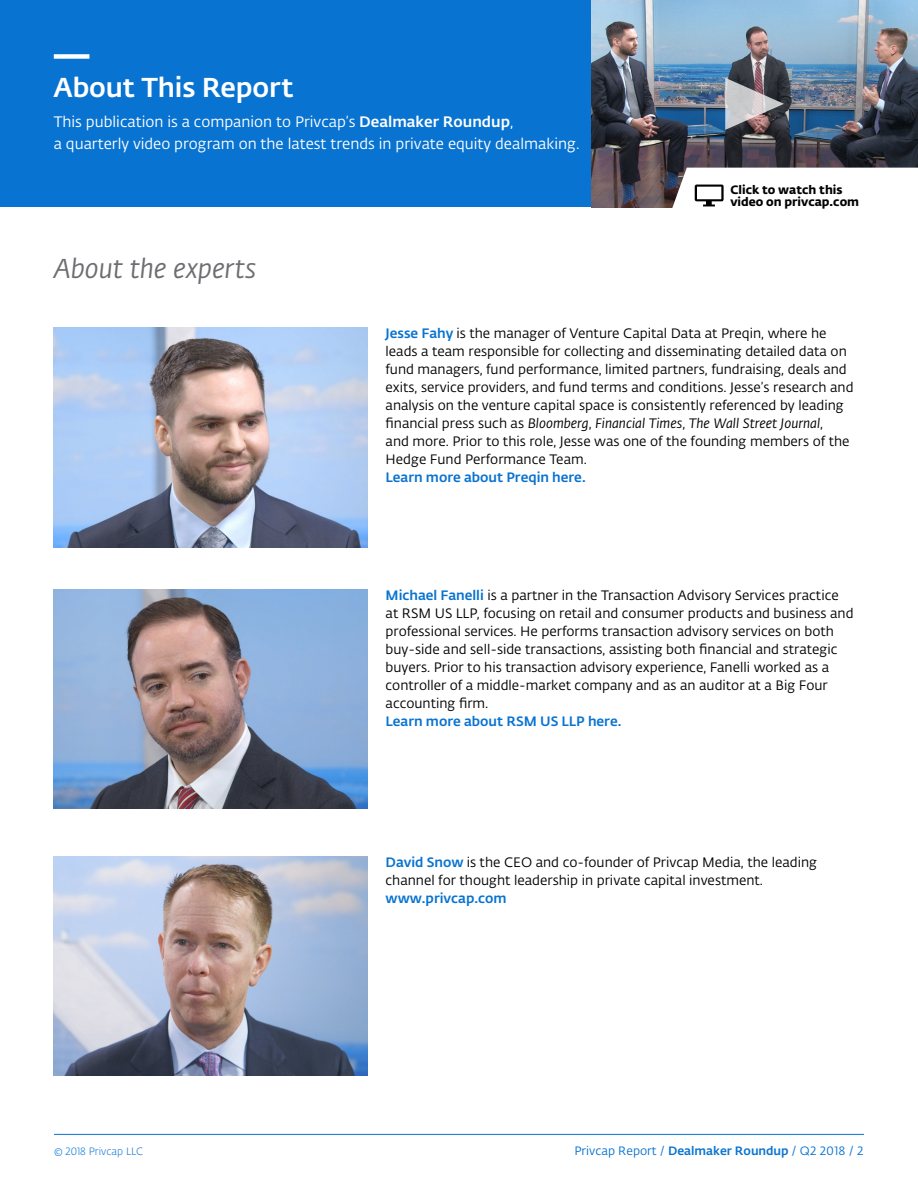
<style>
.page{position:relative;width:918px;height:1188px;background:#fff}
.page>*{position:absolute;margin:0;border:0;box-sizing:border-box;transform-origin:0 0}
.Intro_Style{font:italic 27px "Fedra Sans Alt Pro";letter-spacing:-.005em;color:#6d6e71}
.Intro_Style-2{font:500 27px "Fedra Sans Alt Pro";letter-spacing:-.005em;color:#fff}
.MainHeadline{font:15px/22.5px "Fedra Sans Alt Pro";color:#fff}
.t1{font:13.5px/18px "Fedra Sans Alt Pro";color:#000}
.t2{font:500 13.5px "Fedra Sans Alt Pro";color:#0873d1}
.t3{font:12px "Fedra Sans Alt Pro";color:#0873d1}
.t4{font:700 12px/12px "Fedra Sans Std";color:#000}
.t5{font:300 10.5px "Fedra Sans Alt Pro";color:#0873d1}
.s1{font-weight:500}
.s2{font-weight:500;color:#0873d1}
.s3{font-style:italic}
</style>
<div class="page">
<div style="left:0;top:0;width:591px;height:207px;background:#0873d1"></div>
<img style="left:54px;top:856px;width:313px;height:220px">
<img style="left:54px;top:589px;width:313px;height:220px">
<img style="left:54px;top:328px;width:313px;height:219px">
<img style="left:591px;top:0;width:327px;height:207px">
<svg style="left:666px;top:168px;width:252px;height:40px"></svg>
<svg style="left:725px;top:78px;width:59px;height:52px;background:#8c878b"></svg>
<hr style="left:54px;top:1134px;width:810px;height:1px;background:#0873d1">
<div style="left:54px;top:54px;width:35px;height:5px;background:#fff"></div>
<p class="Intro_Style-2" style="left:54px;top:67px;width:241px">About This Report</p>
<p class="MainHeadline" style="left:54px;top:110px;width:527px">This publication is a companion to Privcap’s <span class="s1">Dealmaker Roundup</span>,<br>a quarterly video program on the latest trends in private equity dealmaking.</p>
<p class="Intro_Style" style="left:54px;top:249px;width:204px">About the experts</p>
<p class="t4" style="left:730px;top:184px;width:130px">Click to watch this video on privcap.com</p>
<p class="t1" style="left:386px;top:324px;width:470px"><span class="s2">Jesse Fahy</span> is the manager of Venture Capital Data at Preqin, where he leads a team responsible for collecting and disseminating detailed data on fund managers, fund performance, limited partners, fundraising, deals and exits, service providers, and fund terms and conditions. Jesse’s research and analysis on the venture capital space is consistently referenced by leading financial press such as <span class="s3">Bloomberg</span>, <span class="s3">Financial Times</span>, <span class="s3">The Wall Street Journal</span>,<br>and more. Prior to this role, Jesse was one of the founding members of the Hedge Fund Performance Team.</p>
<p class="t2" style="left:386px;top:467px;width:202px">Learn more about Preqin here.</p>
<p class="t1" style="left:386px;top:586px;width:469px"><span class="s2">Michael Fanelli</span> is a partner in the Transaction Advisory Services practice at RSM US LLP, focusing on retail and consumer products and business and professional services. He performs transaction advisory services on both buy-side and sell-side transactions, assisting both financial and strategic buyers. Prior to his transaction advisory experience, Fanelli worked as a controller of a middle-market company and as an auditor at a Big Four accounting firm.</p>
<p class="t2" style="left:386px;top:711px;width:237px">Learn more about RSM US LLP here.</p>
<p class="t1" style="left:386px;top:853px;width:433px"><span class="s2">David Snow</span> is the CEO and co-founder of Privcap Media, the leading channel for thought leadership in private capital investment.</p>
<p class="t2" style="left:386px;top:888px;width:122px">www.privcap.com</p>
<p class="t5" style="left:54px;top:1144px;width:91px">© 2018 Privcap LLC</p>
<p class="t3" style="left:574px;top:1142px;width:291px">Privcap Report / <span class="s1">Dealmaker Roundup</span> / Q2 2018 / 2</p>
</div>
